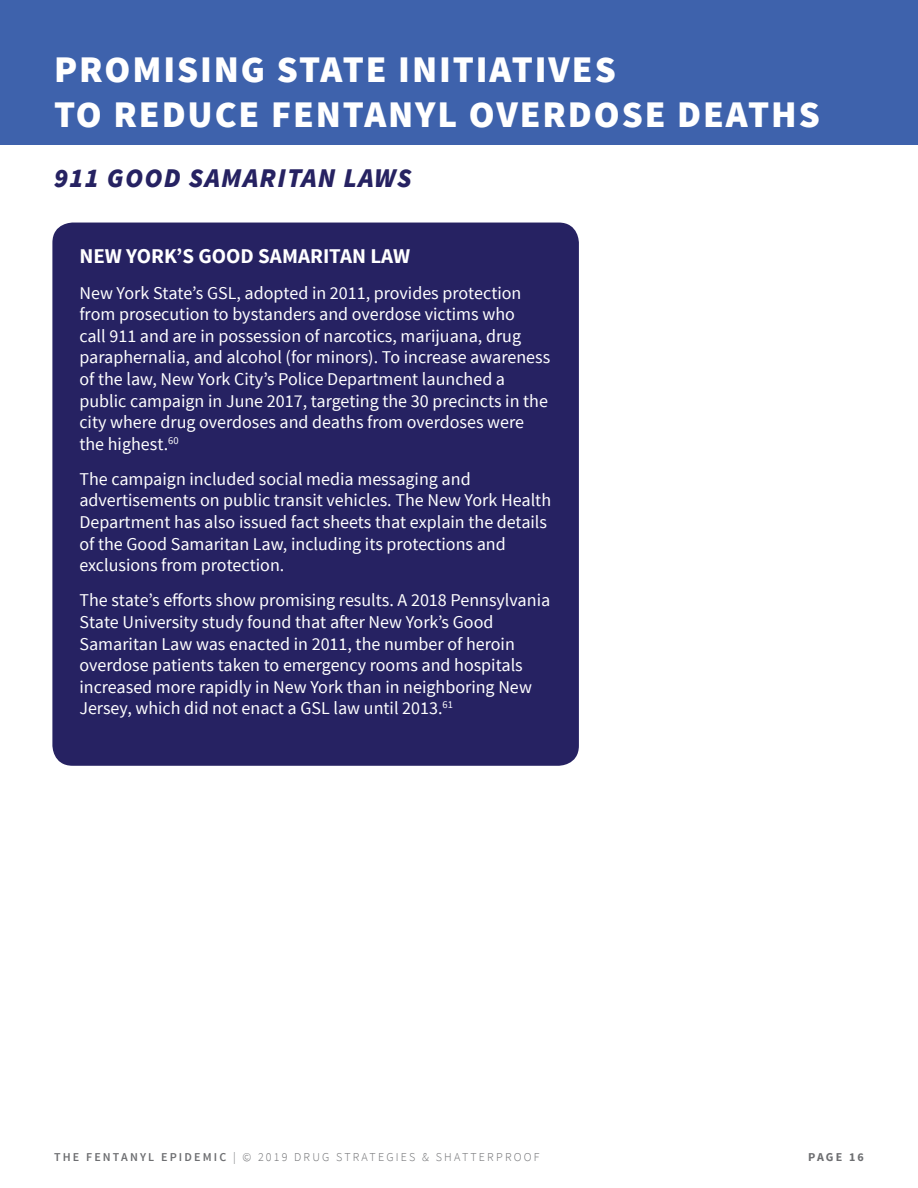
<style>
.page{position:relative;width:918px;height:1188px;background:#fff}
.page>*{position:absolute;margin:0;border:0;box-sizing:border-box;transform-origin:0 0}
.t1{font:900 37.5px/45px "Source Sans Pro";letter-spacing:.05em;color:#fff}
.t2{font:italic 900 27px "Source Sans Pro";letter-spacing:.05em;color:#262262}
.t3{font:700 21px "Source Sans Pro";color:#fff}
.t4{font:18px/21.6px "Source Sans Pro";color:#fff}
.t5{font:300 12px "Source Sans Pro";letter-spacing:.18em;color:#6d6e71}
.t6{font:700 12px "Source Sans Pro";letter-spacing:.175em;color:#6d6e71}
.s1{font-weight:600}
</style>
<div class="page">
<div style="left:52px;top:223px;width:527px;height:543px;background:#262262;border-radius:20px"></div>
<div style="left:0;top:0;width:918px;height:144px;background:#3e62ac"></div>
<h1 class="t1" style="left:54px;top:49px;width:767px">PROMISING STATE INITIATIVES<br>TO REDUCE FENTANYL OVERDOSE DEATHS</h1>
<h2 class="t2" style="left:54px;top:160px;width:359px">911 GOOD SAMARITAN LAWS</h2>
<p class="t3" style="left:79px;top:243px;width:332px">NEW YORK’S GOOD SAMARITAN LAW</p>
<p class="t4" style="left:79px;top:282px;width:472px">New York State’s GSL, adopted in 2011, provides protection from prosecution to bystanders and overdose victims who<br>call 911 and are in possession of narcotics, marijuana, drug paraphernalia, and alcohol (for minors). To increase awareness of the law, New York City’s Police Department launched a public campaign in June 2017, targeting the 30 precincts in the city where drug overdoses and deaths from overdoses were the highest.<sup>60</sup></p>
<p class="t4" style="left:79px;top:468px;width:473px">The campaign included social media messaging and advertisements on public transit vehicles. The New York Health Department has also issued fact sheets that explain the details of the Good Samaritan Law, including its protections and exclusions from protection.</p>
<p class="t4" style="left:79px;top:590px;width:472px">The state’s efforts show promising results. A 2018 Pennsylvania State University study found that after New York’s Good Samaritan Law was enacted in 2011, the number of heroin overdose patients taken to emergency rooms and hospitals increased more rapidly in New York than in neighboring New Jersey, which did not enact a GSL law until 2013.<sup>61</sup></p>
<p class="t5" style="left:54px;top:1150px;width:487px"><span class="s1">THE FENTANYL EPIDEMIC</span> | © 2019 DRUG STRATEGIES &amp; SHATTERPROOF</p>
<p class="t6" style="left:808px;top:1149px;width:57px">PAGE 16</p>
</div>
